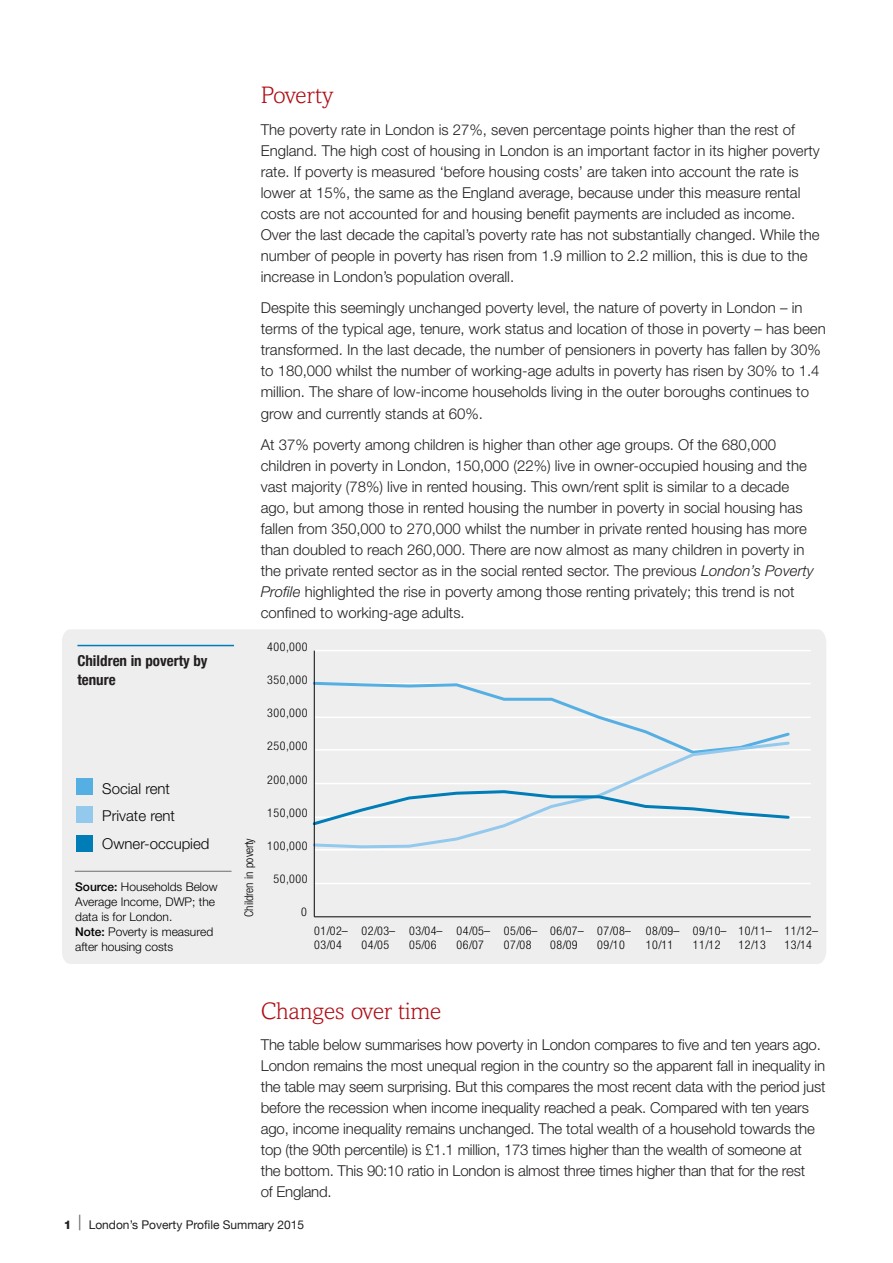
<style>
.page{position:relative;width:893px;height:1263px;background:#fff}
.page>*{position:absolute;margin:0;border:0;box-sizing:border-box;transform-origin:0 0}
.t1{font:300 24px "Amasis";color:#b00d15}
.t2{font:300 24px "Amasis";letter-spacing:-.02em;color:#b00d15}
.body{font:300 15px/21px "Helvetica Neue";color:#231f20}
.t3{font:300 15px/27.3px "Helvetica Neue";color:#050504}
.margin_heading_ch3{font:700 condensed 15px/19.5px "Helvetica Neue";color:#231f20}
.t4{font:300 condensed 12px/14.4px "Helvetica Neue";letter-spacing:.045em;color:#000001}
.t5{font:300 12px/15px "Helvetica Neue";color:#000001}
.t6{font:12px "Helvetica Neue";color:#231f20}
.t7{font:300 condensed 12px "Helvetica Neue";letter-spacing:-.02em;color:#000001}
.s1{font-style:italic}
.s2{font-weight:500;color:#050504}
.s3{font-weight:500}
.s4{font-weight:800}
.s5{font-weight:300;font-size:21px;color:#6c6d70}
</style>
<div class="page">
<div style="left:62px;top:629px;width:764px;height:335px;background:#eeeeef"></div>
<hr style="left:75px;top:871px;width:157px;height:1px;background:#6c6d70">
<div style="left:76px;top:778px;width:17px;height:17px;background:#55afe2"></div>
<div style="left:76px;top:834px;width:17px;height:17px;background:#007cb6"></div>
<div style="left:76px;top:806px;width:17px;height:17px;background:#93c9ed"></div>
<hr style="left:314px;top:883px;width:497px;height:1px;background:#fff">
<hr style="left:314px;top:849px;width:497px;height:1px;background:#fff">
<hr style="left:314px;top:816px;width:497px;height:2px;background:#fff">
<hr style="left:314px;top:783px;width:497px;height:1px;background:#fff">
<hr style="left:314px;top:749px;width:497px;height:2px;background:#fff">
<hr style="left:314px;top:716px;width:497px;height:2px;background:#fff">
<hr style="left:314px;top:683px;width:497px;height:1px;background:#fff">
<hr style="left:314px;top:650px;width:497px;height:1px;background:#fff">
<hr style="left:314px;top:916px;width:497px;height:1px;background:#050504">
<svg style="left:311px;top:680px;width:481px;height:75px;background:#e8ecef"></svg>
<svg style="left:311px;top:740px;width:480px;height:110px;background:#eaedef"></svg>
<svg style="left:311px;top:789px;width:480px;height:38px;background:#d9e4ea"></svg>
<hr style="left:314px;top:651px;width:1px;height:266px;background:#050504">
<hr style="left:77px;top:645px;width:157px;height:1px;background:#007cb6">
<p class="t2" style="left:261px;top:82px;width:74px">Poverty</p>
<p class="body" style="left:261px;top:119px;width:561px">The poverty rate in London is 27%, seven percentage points higher than the rest of England. The high cost of housing in London is an important factor in its higher poverty rate. If poverty is measured ‘before housing costs’ are taken into account the rate is lower at 15%, the same as the England average, because under this measure rental costs are not accounted for and housing benefit payments are included as income.<br>Over the last decade the capital’s poverty rate has not substantially changed. While the number of people in poverty has risen from 1.9 million to 2.2 million, this is due to the increase in London’s population overall.</p>
<p class="body" style="left:261px;top:297px;width:566px">Despite this seemingly unchanged poverty level, the nature of poverty in London – in terms of the typical age, tenure, work status and location of those in poverty – has been transformed. In the last decade, the number of pensioners in poverty has fallen by 30% to 180,000 whilst the number of working-age adults in poverty has risen by 30% to 1.4 million. The share of low-income households living in the outer boroughs continues to grow and currently stands at 60%.</p>
<p class="body" style="left:261px;top:434px;width:554px">At 37% poverty among children is higher than other age groups. Of the 680,000 children in poverty in London, 150,000 (22%) live in owner-occupied housing and the vast majority (78%) live in rented housing. This own/rent split is similar to a decade ago, but among those in rented housing the number in poverty in social housing has fallen from 350,000 to 270,000 whilst the number in private rented housing has more than doubled to reach 260,000. There are now almost as many children in poverty in the private rented sector as in the social rented sector. The previous <span class="s1">London’s Poverty Profile</span> highlighted the rise in poverty among those renting privately; this trend is not confined to working-age adults.</p>
<p class="margin_heading_ch3" style="left:77px;top:650px;width:132px">Children in poverty by tenure</p>
<p class="t3" style="left:102px;top:774px;width:74px">Social rent<br>Private rent</p>
<p class="t3" style="left:102px;top:829px;width:109px">Owner-occupied</p>
<p class="t5" style="left:75px;top:879px;width:144px"><span class="s2">Source:</span> Households Below<br>Average Income, DWP; the data is for London.<br><span class="s3">Note:</span> Poverty is measured after housing costs</p>
<p class="t4" style="left:267px;top:639px;width:42px">400,000</p>
<p class="t4" style="left:267px;top:672px;width:42px">350,000</p>
<p class="t4" style="left:267px;top:705px;width:42px">300,000</p>
<p class="t4" style="left:267px;top:739px;width:42px">250,000</p>
<p class="t4" style="left:267px;top:772px;width:42px">200,000</p>
<p class="t7" style="left:242px;top:917px;width:80px;rotate:-90deg">Children in poverty</p>
<p class="t4" style="left:267px;top:805px;width:42px">150,000</p>
<p class="t4" style="left:267px;top:838px;width:42px">100,000</p>
<p class="t4" style="left:273px;top:872px;width:36px">50,000</p>
<p class="t4" style="left:301px;top:905px;width:7px">0</p>
<p class="t4" style="left:314px;top:923px;width:35px">01/02–<br>03/04</p>
<p class="t4" style="left:362px;top:923px;width:35px">02/03–<br>04/05</p>
<p class="t4" style="left:409px;top:923px;width:35px">03/04–<br>05/06</p>
<p class="t4" style="left:456px;top:923px;width:35px">04/05–<br>06/07</p>
<p class="t4" style="left:504px;top:923px;width:35px">05/06–<br>07/08</p>
<p class="t4" style="left:550px;top:923px;width:35px">06/07–<br>08/09</p>
<p class="t4" style="left:597px;top:923px;width:35px">07/08–<br>09/10</p>
<p class="t4" style="left:646px;top:923px;width:35px">08/09–<br>10/11</p>
<p class="t4" style="left:693px;top:923px;width:35px">09/10–<br>11/12</p>
<p class="t4" style="left:738px;top:923px;width:35px">10/11–<br>12/13</p>
<p class="t4" style="left:784px;top:923px;width:35px">11/12–<br>13/14</p>
<p class="t1" style="left:261px;top:997px;width:182px">Changes over time</p>
<p class="body" style="left:261px;top:1034px;width:566px">The table below summarises how poverty in London compares to five and ten years ago.<br>London remains the most unequal region in the country so the apparent fall in inequality in the table may seem surprising. But this compares the most recent data with the period just before the recession when income inequality reached a peak. Compared with ten years ago, income inequality remains unchanged. The total wealth of a household towards the top (the 90th percentile) is £1.1 million, 173 times higher than the wealth of someone at<br>the bottom. This 90:10 ratio in London is almost three times higher than that for the rest<br>of England.</p>
<p class="t6" style="left:64px;top:1215px;width:242px"><span class="s4">1</span> <span class="s5">|</span> London’s Poverty Profile Summary 2015</p>
</div>
